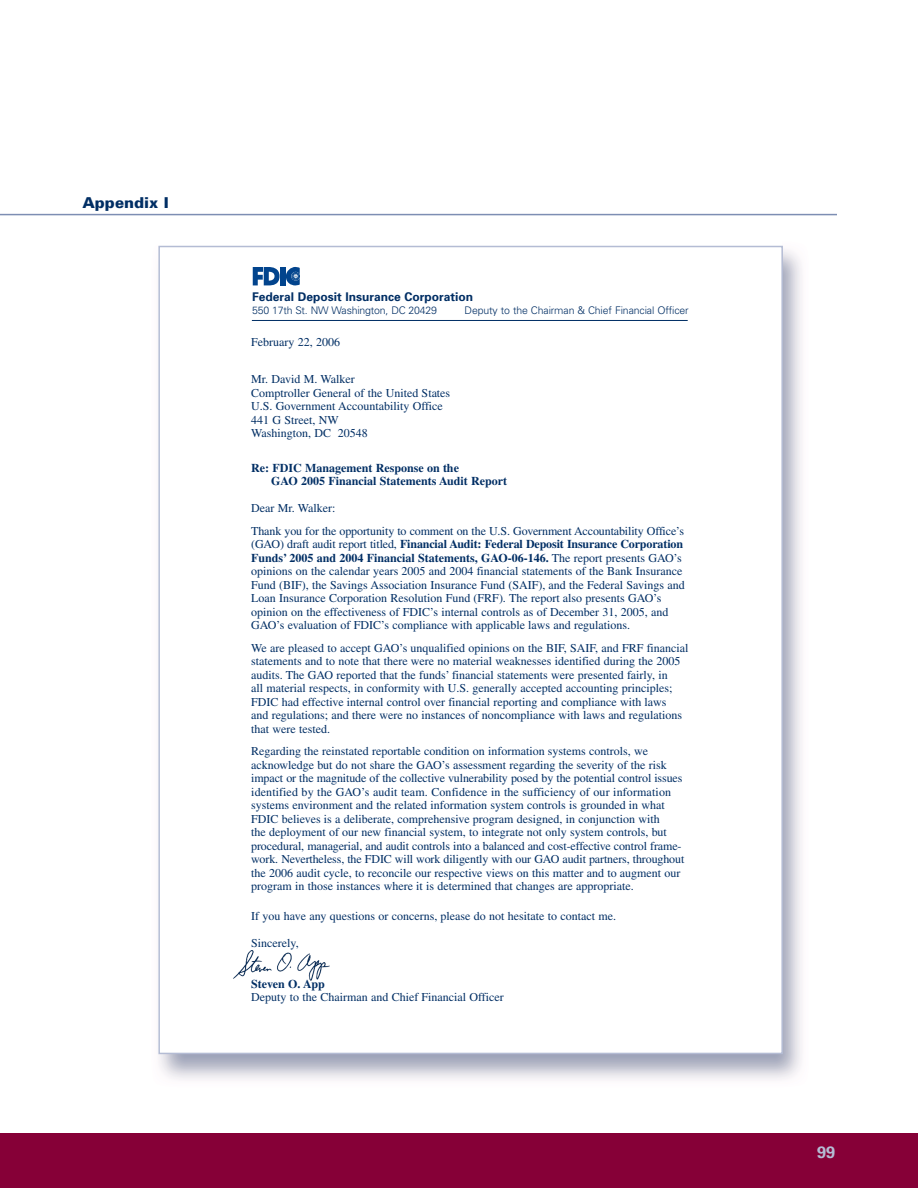
<style>
.page{position:relative;width:918px;height:1188px;background:#fff}
.page>*{position:absolute;margin:0;border:0;box-sizing:border-box;transform-origin:0 0}
.t1{font:700 16.5px "Univers";color:#b4bcd4}
.t2{font:900 15px "Univers";color:#002e64}
.t3{font:12px/13.5px "Times";color:#002e64}
.t4{font:700 12px/13.5px "Times";color:#002e64}
.t5{font:700 12px "Univers";color:#002e64}
.t6{font:300 10.5px "Univers";letter-spacing:-.01em;color:#002e64}
.s1{font-weight:700}
</style>
<div class="page">
<div style="left:0;top:1134px;width:918px;height:54px;background:#860037"></div>
<hr style="left:252px;top:320px;width:436px;height:1px;background:#002e64">
<svg style="left:253px;top:267px;width:27px;height:18px"></svg>
<div style="left:280px;top:267px;width:5px;height:18px;background:#02448d"></div>
<svg style="left:286px;top:267px;width:14px;height:18px"></svg>
<hr style="left:0;top:214px;width:837px;height:1px;background:#7d8eb3">
<img style="left:233px;top:950px;width:97px;height:31px">
<p class="t2" style="left:82px;top:197px;width:88px">Appendix I</p>
<p class="t5" style="left:252px;top:292px;width:223px">Federal Deposit Insurance Corporation</p>
<p class="t6" style="left:252px;top:307px;width:187px">550 17th St. NW Washington, DC 20429</p>
<p class="t6" style="left:465px;top:307px;width:226px">Deputy to the Chairman &amp; Chief Financial Officer</p>
<p class="t3" style="left:251px;top:336px;width:90px">February 22, 2006</p>
<p class="t3" style="left:251px;top:374px;width:201px">Mr. David M. Walker<br>Comptroller General of the United States<br>U.S. Government Accountability Office<br>441 G Street, NW<br>Washington, DC 20548</p>
<p class="t4" style="left:271px;top:462px;width:237px;text-indent:-20px">Re: FDIC Management Response on the<br>GAO 2005 Financial Statements Audit Report</p>
<p class="t3" style="left:251px;top:498px;width:434px;line-height:22.5px">Dear Mr. Walker:<br>Thank you for the opportunity to comment on the U.S. Government Accountability Office’s</p>
<p class="t3" style="left:251px;top:539px;width:435px">(GAO) draft audit report titled, <span class="s1">Financial Audit: Federal Deposit Insurance Corporation Funds’ 2005 and 2004 Financial Statements, GAO-06-146.</span> The report presents GAO’s opinions on the calendar years 2005 and 2004 financial statements of the Bank Insurance Fund (BIF), the Savings Association Insurance Fund (SAIF), and the Federal Savings and Loan Insurance Corporation Resolution Fund (FRF). The report also presents GAO’s opinion on the effectiveness of FDIC’s internal controls as of December 31, 2005, and GAO’s evaluation of FDIC’s compliance with applicable laws and regulations.</p>
<p class="t3" style="left:251px;top:642px;width:439px">We are pleased to accept GAO’s unqualified opinions on the BIF, SAIF, and FRF financial statements and to note that there were no material weaknesses identified during the 2005 audits. The GAO reported that the funds’ financial statements were presented fairly, in<br>all material respects, in conformity with U.S. generally accepted accounting principles; FDIC had effective internal control over financial reporting and compliance with laws<br>and regulations; and there were no instances of noncompliance with laws and regulations that were tested.</p>
<p class="t3" style="left:251px;top:746px;width:435px">Regarding the reinstated reportable condition on information systems controls, we acknowledge but do not share the GAO’s assessment regarding the severity of the risk impact or the magnitude of the collective vulnerability posed by the potential control issues identified by the GAO’s audit team. Confidence in the sufficiency of our information systems environment and the related information system controls is grounded in what FDIC believes is a deliberate, comprehensive program designed, in conjunction with<br>the deployment of our new financial system, to integrate not only system controls, but procedural, managerial, and audit controls into a balanced and cost-effective control frame&shy;work. Nevertheless, the FDIC will work diligently with our GAO audit partners, throughout the 2006 audit cycle, to reconcile our respective views on this matter and to augment our program in those instances where it is determined that changes are appropriate.</p>
<p class="t3" style="left:251px;top:911px;width:366px">If you have any questions or concerns, please do not hesitate to contact me.</p>
<p class="t3" style="left:251px;top:938px;width:49px">Sincerely,</p>
<p class="t4" style="left:251px;top:978px;width:75px">Steven O. App</p>
<p class="t3" style="left:251px;top:992px;width:254px">Deputy to the Chairman and Chief Financial Officer</p>
<h1 class="t1" style="left:817px;top:1146px;width:20px">99</h1>
</div>
